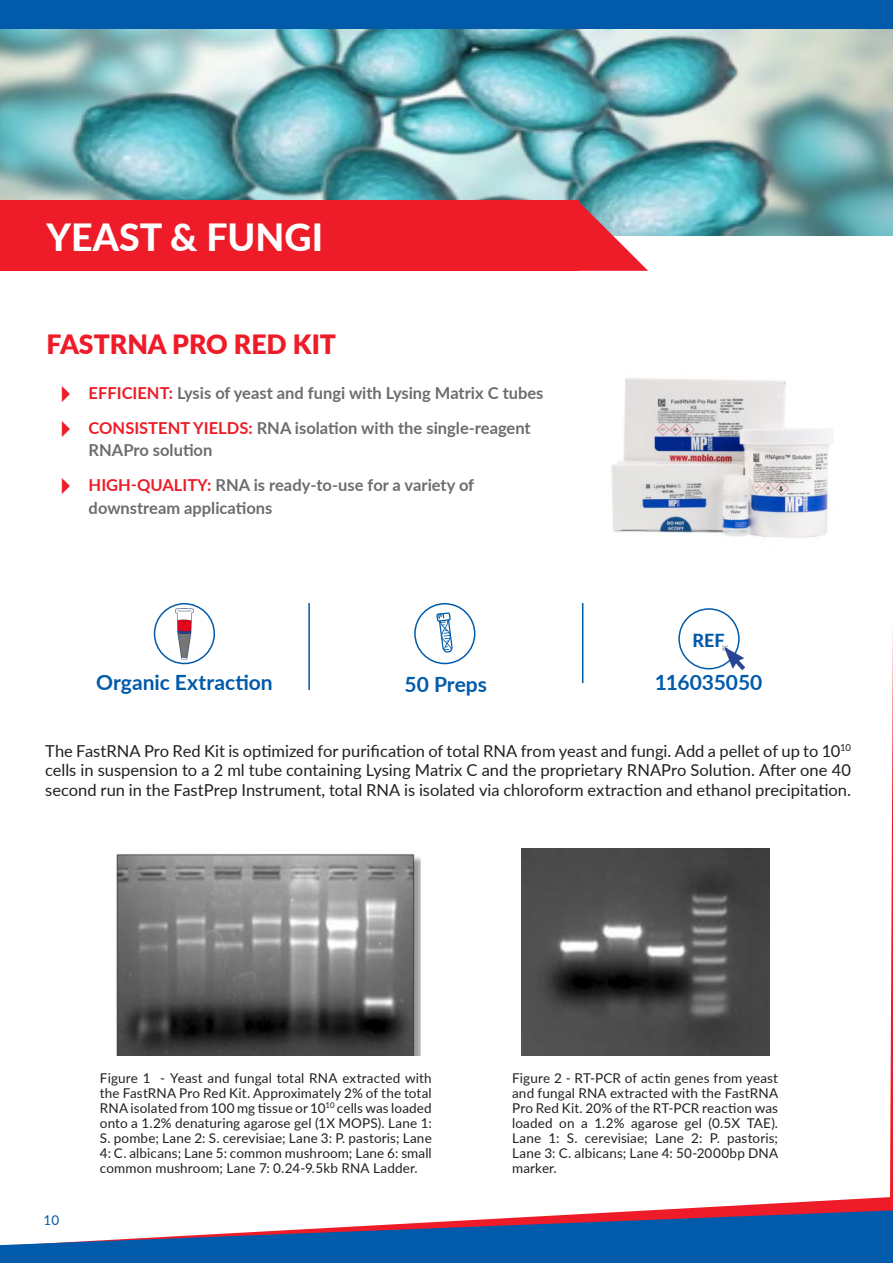
<style>
.page{position:relative;width:893px;height:1263px;background:#fff}
.page>*{position:absolute;margin:0;border:0;box-sizing:border-box;transform-origin:0 0}
.t1{font:800 37.5px "Lato";color:#fff}
.t2{font:900 26.55px "Lato";color:#ee1c28}
.t3{font:700 21px "Lato";color:#015aaa}
.t4{font:800 18px "Lato";color:#015aaa}
.t5{font:16.5px/19.5px "Lato";color:#231f20;text-align:justify}
.t6{font:700 16.5px/22.5px "Lato";color:#6c6d70}
.t7{font:13.5px/15px "Lato";letter-spacing:.01em;color:#231f20;text-align:justify}
.t8{font:13.5px "Lato";color:#015aaa}
.s1{color:#ee1c28}
</style>
<div class="page">
<div style="left:0;top:0;width:893px;height:31px;background:#015aaa"></div>
<svg style="left:0;top:1197px;width:893px;height:66px;fill:#015aaa"></svg>
<svg style="left:887px;top:632px;width:6px;height:578px"></svg>
<img style="left:0;top:29px;width:893px;height:207px">
<div style="left:0;top:200px;width:579px;height:71px;background:#ee1c28"></div>
<svg style="left:579px;top:200px;width:69px;height:71px;background:#d07c85"></svg>
<img style="left:611px;top:378px;width:222px;height:160px">
<hr style="left:308px;top:603px;width:2px;height:87px;background:#015aaa">
<hr style="left:582px;top:603px;width:1px;height:80px;background:#015aaa">
<svg style="left:436px;top:612px;width:17px;height:41px"></svg>
<div style="left:414px;top:603px;width:61px;height:61px;border:2px solid #015aaa;border-radius:50%"></div>
<div style="left:678px;top:608px;width:62px;height:61px;border:2px solid #015aaa;border-radius:50%"></div>
<img style="left:116px;top:854px;width:304px;height:201px">
<img style="left:521px;top:849px;width:249px;height:206px">
<img style="left:722px;top:645px;width:23px;height:24px">
<img style="left:175px;top:608px;width:19px;height:51px">
<div style="left:154px;top:603px;width:61px;height:61px;border:2px solid #015aaa;border-radius:50%"></div>
<p class="t1" style="left:47px;top:209px;width:278px">YEAST &amp; FUNGI</p>
<p class="t2" style="left:47px;top:324px;width:291px">FASTRNA PRO RED KIT</p>
<p class="t6" style="left:89px;top:381px;width:456px"><span class="s1">EFFICIENT:</span> Lysis of yeast and fungi with Lysing Matrix C tubes</p>
<p class="t6" style="left:89px;top:416px;width:444px"><span class="s1">CONSISTENT YIELDS:</span> RNA isolation with the single-reagent<br>RNAPro solution</p>
<p class="t6" style="left:89px;top:473px;width:387px"><span class="s1">HIGH-QUALITY:</span> RNA is ready-to-use for a variety of downstream applications</p>
<p class="t4" style="left:692px;top:627px;width:34px">REF</p>
<p class="t3" style="left:96px;top:667px;width:178px">Organic Extraction</p>
<p class="t3" style="left:405px;top:668px;width:84px">50 Preps</p>
<p class="t3" style="left:655px;top:667px;width:109px">116035050</p>
<p class="t5" style="left:45px;top:740px;width:807px">The FastRNA Pro Red Kit is optimized for purification of total RNA from yeast and fungi. Add a pellet of up to 10<sup>10 </sup>cells in suspension to a 2 ml tube containing Lysing Matrix C and the proprietary RNAPro Solution. After one 40 second run in the FastPrep Instrument, total RNA is isolated via chloroform extraction and ethanol precipitation.</p>
<p class="t8" style="left:44px;top:1210px;width:17px">10</p>
<p class="t7" style="left:100px;top:1070px;width:333px">Figure 1 - Yeast and fungal total RNA extracted with the FastRNA Pro Red Kit. Approximately 2% of the total RNA isolated from 100 mg tissue or 10<sup>10</sup> cells was loaded onto a 1.2% denaturing agarose gel (1X MOPS). Lane 1:<br>S. pombe; Lane 2: S. cerevisiae; Lane 3: P. pastoris; Lane 4: C. albicans; Lane 5: common mushroom; Lane 6: small common mushroom; Lane 7: 0.24-9.5kb RNA Ladder.</p>
<p class="t7" style="left:512px;top:1070px;width:268px">Figure 2 - RT-PCR of actin genes from yeast and fungal RNA extracted with the FastRNA Pro Red Kit. 20% of the RT-PCR reaction was loaded on a 1.2% agarose gel (0.5X TAE).<br>Lane 1: S. cerevisiae; Lane 2: P. pastoris; Lane 3: C. albicans; Lane 4: 50-2000bp DNA marker.</p>
</div>
